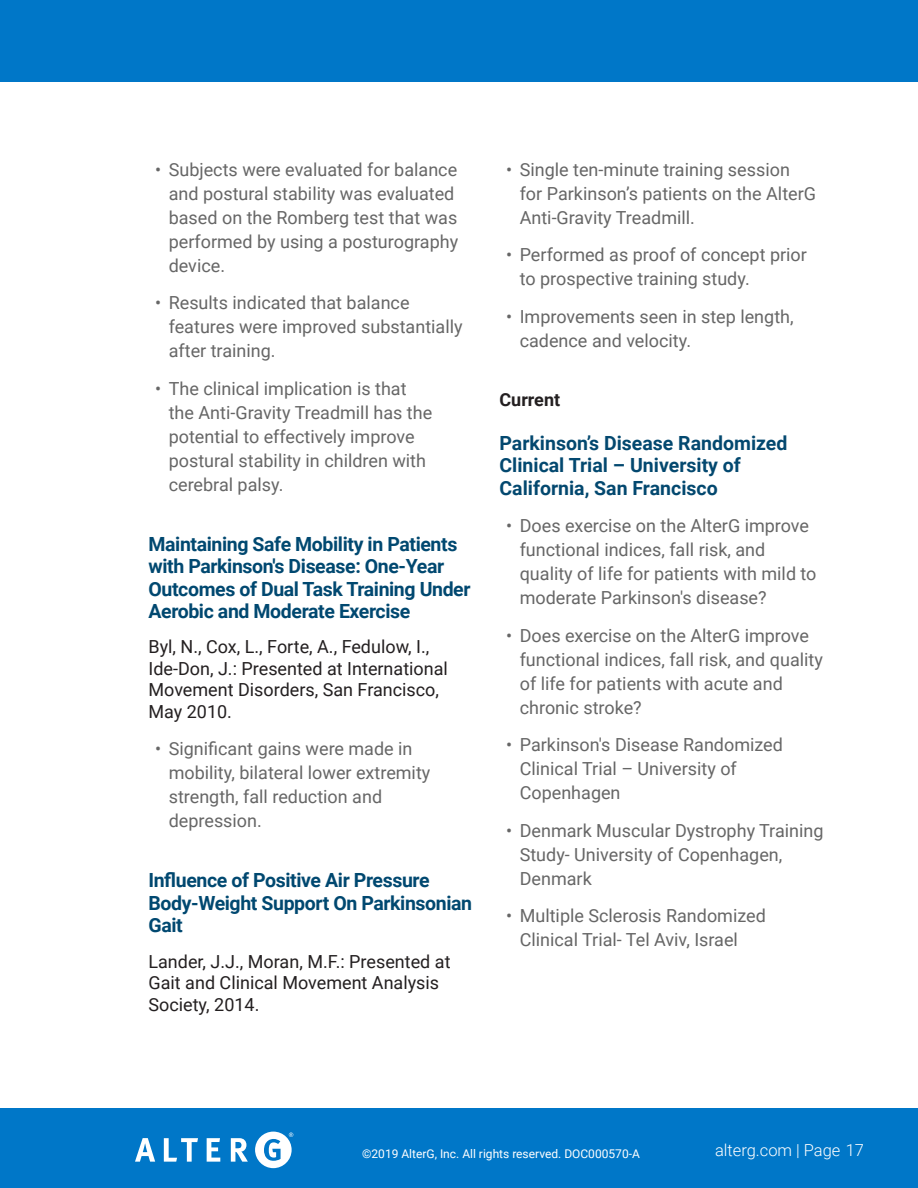
<style>
.page{position:relative;width:918px;height:1188px;background:#fff}
.page>*{position:absolute;margin:0;border:0;box-sizing:border-box;transform-origin:0 0}
.blue_heaeder{font:700 19.5px/22.5px "Roboto";letter-spacing:-.02em;color:#004870}
.bold_normal{font:700 19.5px/22.5px "Roboto";color:#03486f}
.t1{font:18px/24px "Roboto";color:#666}
.t2{font:18px/21.6px "Roboto";color:#231f20}
.bold_normal-2{font:700 18px "Roboto";color:#231f20}
.t3{font:300 16.5px "Roboto";color:#fff}
.t4{font:12px "Roboto";color:#fff}
</style>
<div class="page">
<div style="left:0;top:1108px;width:918px;height:80px;background:#0077c8"></div>
<svg style="left:135px;top:1138px;width:20px;height:24px"></svg>
<svg style="left:164px;top:1138px;width:34px;height:24px"></svg>
<svg style="left:207px;top:1138px;width:13px;height:24px"></svg>
<svg style="left:231px;top:1138px;width:17px;height:24px"></svg>
<svg style="left:255px;top:1132px;width:38px;height:36px"></svg>
<div style="left:0;top:0;width:918px;height:82px;background:#0077c8"></div>
<p class="t1" style="left:169px;top:156px;width:291px;text-indent:-14px">• Subjects were evaluated for balance and postural stability was evaluated based on the Romberg test that was performed by using a posturography device.</p>
<p class="t1" style="left:169px;top:290px;width:295px;text-indent:-14px">• Results indicated that balance features were improved substantially after training.</p>
<p class="t1" style="left:169px;top:375px;width:265px;text-indent:-14px">• The clinical implication is that the Anti-Gravity Treadmill has the potential to effectively improve postural stability in children with cerebral palsy.</p>
<p class="blue_heaeder" style="left:148px;top:532px;width:324px">Maintaining Safe Mobility in Patients with Parkinson's Disease: One-Year Outcomes of Dual Task Training Under Aerobic and Moderate Exercise</p>
<p class="t2" style="left:148px;top:635px;width:301px">Byl, N., Cox, L., Forte, A., Fedulow, I.,<br>Ide-Don, J.: Presented at International<br>Movement Disorders, San Francisco,<br>May 2010.</p>
<p class="t1" style="left:169px;top:736px;width:263px;text-indent:-14px">• Significant gains were made in mobility, bilateral lower extremity strength, fall reduction and depression.</p>
<p class="blue_heaeder" style="left:148px;top:868px;width:325px">Influence of Positive Air Pressure<br>Body-Weight Support On Parkinsonian<br>Gait</p>
<p class="t2" style="left:148px;top:950px;width:304px">Lander, J.J., Moran, M.F.: Presented at<br>Gait and Clinical Movement Analysis<br>Society, 2014.</p>
<p class="t1" style="left:520px;top:156px;width:298px;text-indent:-14px">• Single ten-minute training session for Parkinson’s patients on the AlterG<br>Anti-Gravity Treadmill.</p>
<p class="t1" style="left:520px;top:242px;width:289px;text-indent:-14px">• Performed as proof of concept prior to prospective training study.</p>
<p class="t1" style="left:520px;top:303px;width:275px;text-indent:-14px">• Improvements seen in step length, cadence and velocity.</p>
<p class="bold_normal-2" style="left:500px;top:387px;width:62px">Current</p>
<p class="bold_normal" style="left:500px;top:431px;width:289px">Parkinson’s Disease Randomized<br>Clinical Trial – University of<br>California, San Francisco</p>
<p class="t1" style="left:520px;top:513px;width:298px;text-indent:-14px">• Does exercise on the AlterG improve functional indices, fall risk, and quality of life for patients with mild to moderate Parkinson's disease?</p>
<p class="t1" style="left:520px;top:623px;width:305px;text-indent:-14px">• Does exercise on the AlterG improve functional indices, fall risk, and quality of life for patients with acute and chronic stroke?</p>
<p class="t1" style="left:520px;top:732px;width:265px;text-indent:-14px">• Parkinson's Disease Randomized<br>Clinical Trial – University of<br>Copenhagen</p>
<p class="t1" style="left:520px;top:818px;width:305px;text-indent:-14px">• Denmark Muscular Dystrophy Training<br>Study- University of Copenhagen,<br>Denmark</p>
<p class="t1" style="left:520px;top:903px;width:248px;text-indent:-14px">• Multiple Sclerosis Randomized<br>Clinical Trial- Tel Aviv, Israel</p>
<p class="t4" style="left:362px;top:1146px;width:279px">©2019 AlterG, Inc. All rights reserved. DOC000570-A</p>
<p class="t3" style="left:715px;top:1138px;width:150px">alterg.com | Page 17</p>
</div>
